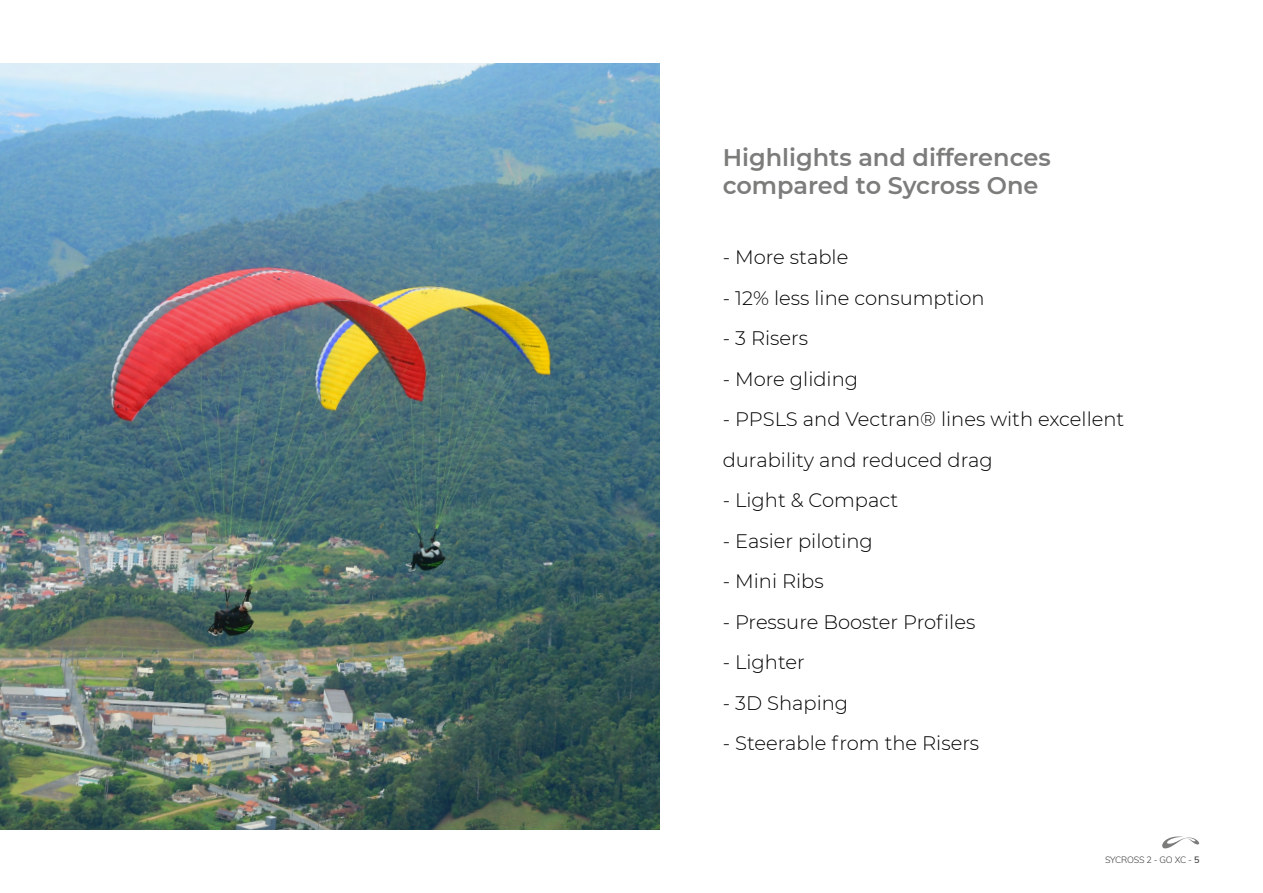
<style>
.page{position:relative;width:1263px;height:893px;background:#fff}
.page>*{position:absolute;margin:0;border:0;box-sizing:border-box;transform-origin:0 0}
.t1{font:600 24px/28.8px "Montserrat";color:#7c7c7b}
.t2{font:300 19.5px/40.5px "Montserrat";color:#000}
.t3{font:300 9px "Muli";letter-spacing:-.025em;color:#3c3c3b}
.s1{font-weight:600}
</style>
<div class="page">
<svg style="left:1162px;top:836px;width:38px;height:13px"></svg>
<img style="left:0;top:64px;width:659px;height:765px">
<p class="t1" style="left:723px;top:142px;width:330px">Highlights and differences compared to Sycross One</p>
<p class="t2" style="left:723px;top:236px;width:127px">- More stable</p>
<p class="t2" style="left:723px;top:277px;width:263px">- 12% less line consumption</p>
<p class="t2" style="left:723px;top:317px;width:87px">- 3 Risers</p>
<p class="t2" style="left:723px;top:358px;width:137px">- More gliding</p>
<p class="t2" style="left:723px;top:398px;width:403px">- PPSLS and Vectran® lines with excellent durability and reduced drag</p>
<p class="t2" style="left:723px;top:479px;width:177px">- Light &amp; Compact</p>
<p class="t2" style="left:723px;top:520px;width:152px">- Easier piloting</p>
<p class="t2" style="left:723px;top:560px;width:103px">- Mini Ribs</p>
<p class="t2" style="left:723px;top:601px;width:254px">- Pressure Booster Profiles</p>
<p class="t2" style="left:723px;top:641px;width:84px">- Lighter</p>
<p class="t2" style="left:723px;top:682px;width:127px">- 3D Shaping</p>
<p class="t2" style="left:723px;top:722px;width:258px">- Steerable from the Risers</p>
<p class="t3" style="left:1105px;top:853px;width:96px">SYCROSS 2 - GO XC - <span class="s1">5</span></p>
</div>
